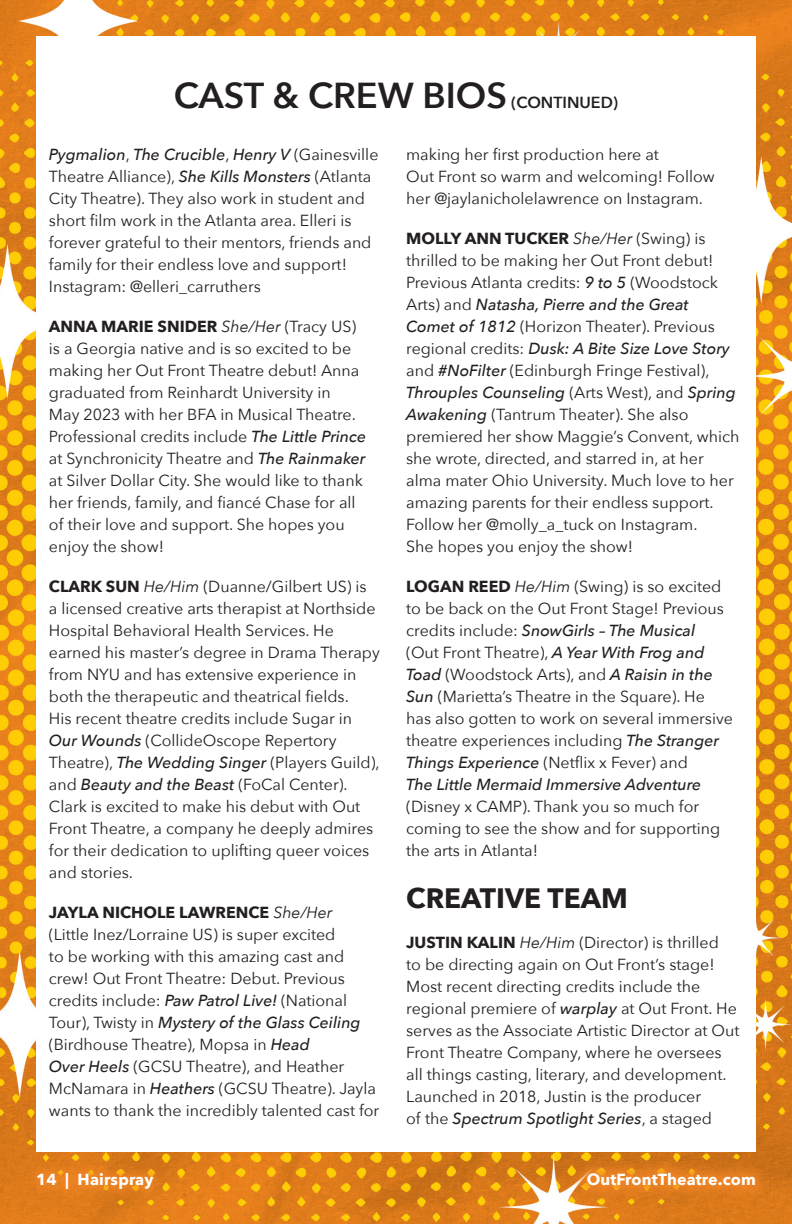
<style>
.page{position:relative;width:792px;height:1224px;background:#fff}
.page>*{position:absolute;margin:0;border:0;box-sizing:border-box;transform-origin:0 0}
.t1{font:600 36px "Avenir Next";color:#231f20}
.t2{font:700 28px "Avenir Next";color:#231f20}
.t3{font:16px/22px "Avenir Next";color:#231f20}
.t4{font:700 16px "Avenir Next";letter-spacing:.01em;color:#fff}
.t5{font:600 16px "Avenir Next";color:#231f20}
.s1{font-weight:500;font-style:italic}
.s2{font-weight:700}
.s3{font-style:italic}
</style>
<div class="page">
<img style="left:0;top:0;width:792px;height:1224px">
<div style="left:571px;top:1156px;width:201px;height:47px;background:#f58726;opacity:.88"></div>
<div style="left:24px;top:1161px;width:142px;height:41px;background:#f58726;opacity:.75"></div>
<div style="left:36px;top:36px;width:720px;height:1116px;background:#fff"></div>
<p class="t1" style="left:174px;top:65px;width:335px">CAST &amp; CREW BIOS</p>
<p class="t5" style="left:511px;top:89px;width:109px">(CONTINUED)</p>
<p class="t3" style="left:49px;top:143px;width:331px"><span class="s1">Pygmalion</span>, <span class="s1">The Crucible</span>, <span class="s1">Henry V</span> (Gainesville Theatre Alliance), <span class="s1">She Kills Monsters</span> (Atlanta City Theatre). They also work in student and short film work in the Atlanta area. Elleri is forever grateful to their mentors, friends and family for their endless love and support!<br>Instagram: @elleri_carruthers</p>
<p class="t3" style="left:49px;top:315px;width:319px"><span class="s2">ANNA MARIE SNIDER</span> <span class="s3">She/Her</span> (Tracy US) is a Georgia native and is so excited to be making her Out Front Theatre debut! Anna graduated from Reinhardt University in<br>May 2023 with her BFA in Musical Theatre.<br>Professional credits include <span class="s1">The Little Prince </span>at Synchronicity Theatre and <span class="s1">The Rainmaker </span>at Silver Dollar City. She would like to thank her friends, family, and fiancé Chase for all of their love and support. She hopes you enjoy the show!</p>
<p class="t3" style="left:49px;top:575px;width:332px"><span class="s2">CLARK SUN</span> <span class="s3">He/Him</span> (Duanne/Gilbert US) is<br>a licensed creative arts therapist at Northside Hospital Behavioral Health Services. He earned his master’s degree in Drama Therapy from NYU and has extensive experience in both the therapeutic and theatrical fields.<br>His recent theatre credits include Sugar in <span class="s1">Our Wounds</span> (CollideOscope Repertory Theatre), <span class="s1">The Wedding Singer</span> (Players Guild), and <span class="s1">Beauty and the Beast</span> (FoCal Center).<br>Clark is excited to make his debut with Out Front Theatre, a company he deeply admires for their dedication to uplifting queer voices and stories.</p>
<p class="t3" style="left:49px;top:901px;width:332px"><span class="s2">JAYLA NICHOLE LAWRENCE</span> <span class="s3">She/Her<br></span>(Little Inez/Lorraine US) is super excited<br>to be working with this amazing cast and crew! Out Front Theatre: Debut. Previous credits include: <span class="s1">Paw Patrol Live!</span> (National Tour), Twisty in <span class="s1">Mystery of the Glass Ceiling </span>(Birdhouse Theatre), Mopsa in <span class="s1">Head<br>Over Heels</span> (GCSU Theatre), and Heather McNamara in <span class="s1">Heathers</span> (GCSU Theatre). Jayla wants to thank the incredibly talented cast for</p>
<p class="t3" style="left:406px;top:143px;width:310px">making her first production here at<br>Out Front so warm and welcoming! Follow her @jaylanicholelawrence on Instagram.</p>
<p class="t3" style="left:406px;top:227px;width:335px"><span class="s2">MOLLY ANN TUCKER</span> <span class="s3">She/Her</span> (Swing) is thrilled to be making her Out Front debut!<br>Previous Atlanta credits: <span class="s1">9 to 5</span> (Woodstock Arts) and <span class="s1">Natasha, Pierre and the Great Comet of 1812</span> (Horizon Theater). Previous regional credits: <span class="s1">Dusk: A Bite Size Love Story </span>and <span class="s1">#NoFilter</span> (Edinburgh Fringe Festival), <span class="s1">Throuples Counseling</span> (Arts West), and <span class="s1">Spring Awakening</span> (Tantrum Theater). She also premiered her show Maggie’s Convent, which she wrote, directed, and starred in, at her alma mater Ohio University. Much love to her amazing parents for their endless support.<br>Follow her @molly_a_tuck on Instagram.<br>She hopes you enjoy the show!</p>
<p class="t3" style="left:406px;top:575px;width:328px"><span class="s2">LOGAN REED</span> <span class="s3">He/Him</span> (Swing) is so excited to be back on the Out Front Stage! Previous credits include: <span class="s1">SnowGirls – The Musical<br></span>(Out Front Theatre), <span class="s1">A Year With Frog and Toad</span> (Woodstock Arts), and <span class="s1">A Raisin in the Sun</span> (Marietta’s Theatre in the Square). He has also gotten to work on several immersive theatre experiences including <span class="s1">The Stranger Things Experience</span> (Netflix x Fever) and<br><span class="s1">The Little Mermaid Immersive Adventure </span>(Disney x CAMP). Thank you so much for coming to see the show and for supporting the arts in Atlanta!</p>
<p class="t2" style="left:406px;top:874px;width:223px">CREATIVE TEAM</p>
<p class="t3" style="left:406px;top:930px;width:335px"><span class="s2">JUSTIN KALIN</span> <span class="s3">He/Him</span> (Director) is thrilled<br>to be directing again on Out Front’s stage!<br>Most recent directing credits include the regional premiere of <span class="s1">warplay</span> at Out Front. He serves as the Associate Artistic Director at Out Front Theatre Company, where he oversees all things casting, literary, and development.<br>Launched in 2018, Justin is the producer<br>of the <span class="s1">Spectrum Spotlight Series</span>, a staged</p>
<p class="t4" style="left:36px;top:1166px;width:119px">14 | Hairspray</p>
<p class="t4" style="left:587px;top:1166px;width:171px">OutFrontTheatre.com</p>
</div>
